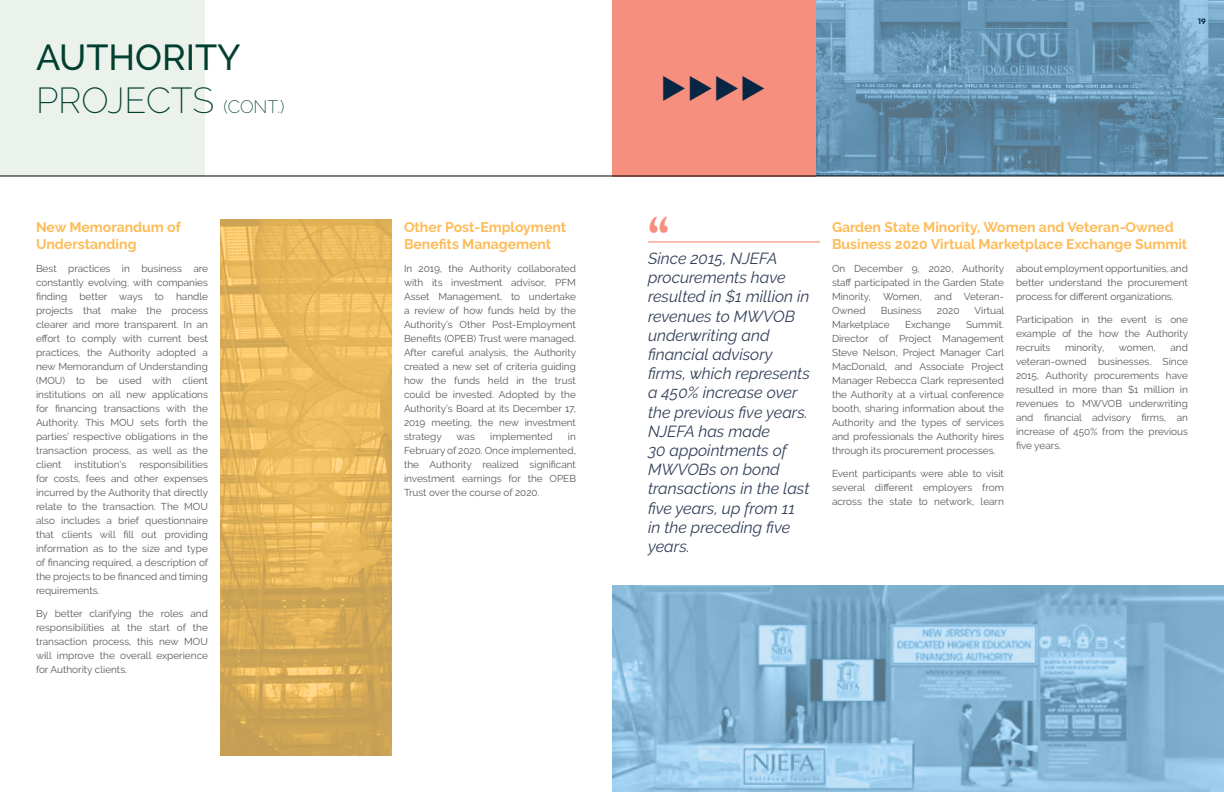
<style>
.page{position:relative;width:1224px;height:792px;background:#fff}
.page>*{position:absolute;margin:0;border:0;box-sizing:border-box;transform-origin:0 0}
.t1{font:700 48px "Coranto 2";color:#f68f7e}
.t2{font:500 36px/43.2px "Raleway";color:#023f30}
.t3{font:30px "Wingdings 3";color:#082543}
.t4{font:italic 16px/19.2px "Raleway";color:#34405a}
.t5{font:700 14px/16.8px "Raleway";color:#fdbc58}
.t6{font:10px/14px "Raleway";color:#58595b;text-align:justify}
.t7{font:700 8px "Centra No 2";color:#082543}
.s1{font-weight:200}
.s2{font-weight:200;font-size:18px}
</style>
<div class="page">
<div style="left:0;top:0;width:204px;height:176px;background:#ebf2eb"></div>
<img style="left:816px;top:0;width:408px;height:176px">
<div style="left:612px;top:0;width:204px;height:176px;background:#f68f7e"></div>
<hr style="left:648px;top:241px;width:172px;height:1px;background:#f47c5a">
<img style="left:612px;top:585px;width:612px;height:207px">
<img style="left:220px;top:219px;width:172px;height:537px">
<hr style="left:0;top:176px;width:1224px;height:1px;background:#000">
<h2 class="t2" style="left:36px;top:36px;width:250px">AUTHORITY<br><span class="s1">PROJECTS</span> <span class="s2">(CONT.)</span></h2>
<h3 class="t5" style="left:36px;top:219px;width:146px">New Memorandum of<br>Understanding</h3>
<p class="t6" style="left:36px;top:261px;width:174px">Best practices in business are constantly evolving, with companies finding better ways to handle projects that make the process clearer and more transparent. In an effort to comply with current best practices, the Authority adopted a new Memorandum of Understanding (MOU) to be used with client institutions on all new applications for financing transactions with the Authority. This MOU sets forth the parties' respective obligations in the transaction process, as well as the client</p>
<p class="t6" style="left:36px;top:457px;width:174px;text-indent:103px">responsibilities for costs, fees and other expenses incurred by the Authority that directly relate to the transaction. The MOU also includes a brief questionnaire that clients will fill out providing information as to the size and type of financing required, a description of the projects to be financed and timing requirements.</p>
<p class="t6" style="left:36px;top:606px;width:174px">By better clarifying the roles and responsibilities at the start of the transaction process, this new MOU will improve the overall experience for Authority clients.</p>
<p class="t6" style="left:75px;top:457px;width:53px">institution's</p>
<h3 class="t5" style="left:404px;top:219px;width:164px">Other Post-Employment<br>Benefits Management</h3>
<p class="t6" style="left:404px;top:261px;width:174px">In 2019, the Authority collaborated with its investment advisor, PFM Asset Management, to undertake a review of how funds held by the Authority’s Other Post-Employment Benefits (OPEB) Trust were managed.<br>After careful analysis, the Authority created a new set of criteria guiding how the funds held in the trust could be invested. Adopted by the Authority’s Board at its December 17, 2019 meeting, the new investment strategy</p>
<p class="t6" style="left:404px;top:429px;width:174px;text-indent:164px">in February of 2020. Once implemented, the Authority realized significant investment earnings for the OPEB Trust over the course of 2020.</p>
<p class="t6" style="left:457px;top:429px;width:20px">was</p>
<p class="t6" style="left:490px;top:429px;width:64px">implemented</p>
<h3 class="t3" style="left:661px;top:71px;width:107px">◆◆◆◆</h3>
<p class="t7" style="left:1198px;top:16px;width:9px">19</p>
<h1 class="t1" style="left:648px;top:209px;width:24px">“</h1>
<p class="t4" style="left:648px;top:249px;width:163px">Since 2015, NJEFA procurements have resulted in $1 million in revenues to MWVOB underwriting and financial advisory firms, which represents a 450% increase over the previous five years.<br>NJEFA has made<br>30 appointments of<br>MWVOBs on bond transactions in the last five years, up from 11 in the preceding five years.</p>
<h3 class="t5" style="left:832px;top:219px;width:357px">Garden State Minority, Women and Veteran-Owned<br>Business 2020 Virtual Marketplace Exchange Summit</h3>
<p class="t6" style="left:832px;top:261px;width:174px">On December 9, 2020, Authority staff participated in the Garden State Minority, Women, and Veteran-Owned</p>
<p class="t6" style="left:1016px;top:261px;width:174px">about employment opportunities, and better understand the procurement process for different organizations.</p>
<p class="t6" style="left:1016px;top:312px;width:174px">Participation in the event is one example of the how the Authority recruits</p>
<p class="t6" style="left:881px;top:303px;width:43px">Business</p>
<p class="t6" style="left:937px;top:303px;width:24px">2020</p>
<p class="t6" style="left:974px;top:303px;width:31px">Virtual</p>
<p class="t6" style="left:832px;top:317px;width:59px">Marketplace</p>
<p class="t6" style="left:905px;top:317px;width:47px">Exchange</p>
<p class="t6" style="left:832px;top:317px;width:174px;text-indent:134px">Summit.<br>Director of Project Management Steve Nelson, Project Manager Carl MacDonald, and Associate Project Manager Rebecca Clark represented the Authority at a virtual conference booth, sharing information about the Authority and the types of services and professionals the Authority hires through its procurement processes.</p>
<p class="t6" style="left:832px;top:466px;width:174px">Event participants were able to visit several different employers from across the state to network, learn</p>
<p class="t6" style="left:1016px;top:340px;width:174px;text-indent:155px">and veteran-owned businesses. Since 2015, Authority procurements have resulted in more than $1 million in revenues to MWVOB underwriting and financial advisory firms, an increase of 450% from the previous five years.</p>
<p class="t6" style="left:1065px;top:340px;width:41px">minority,</p>
<p class="t6" style="left:1119px;top:340px;width:39px">women,</p>
</div>
